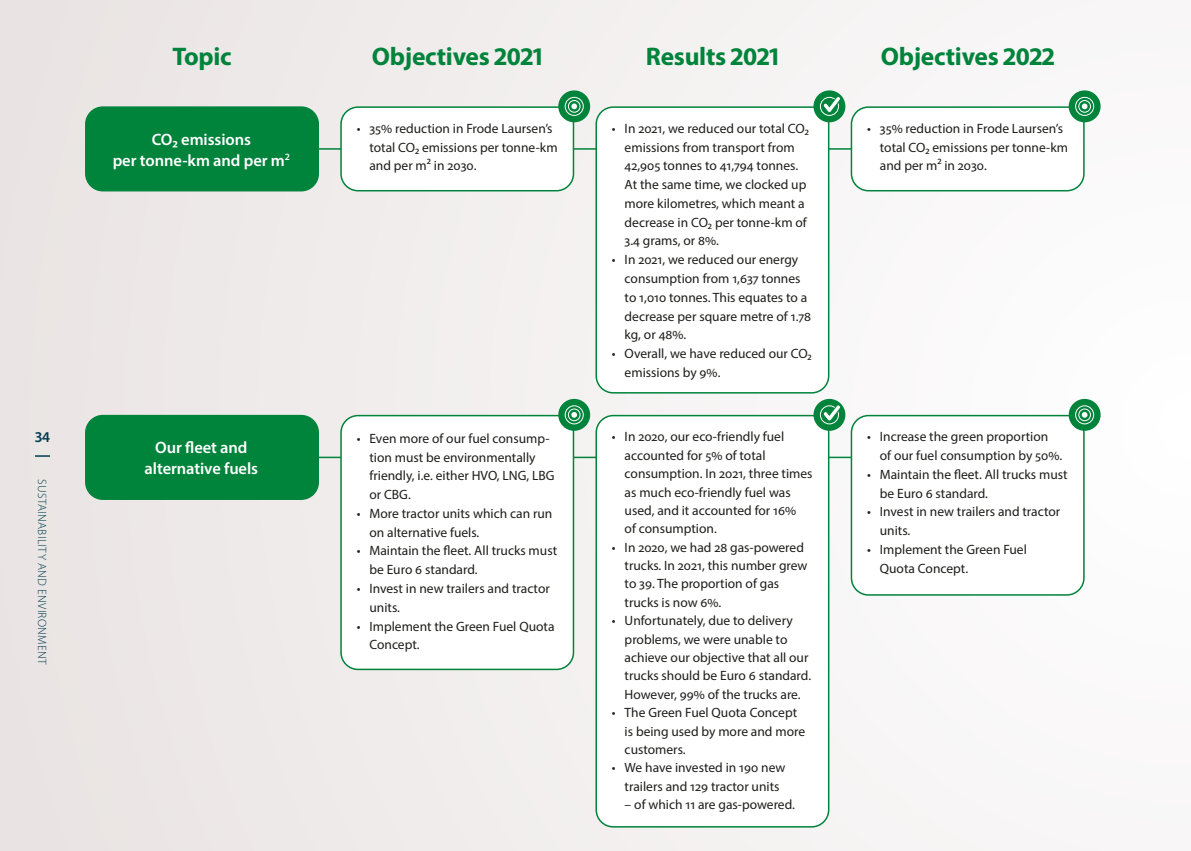
<style>
.page{position:relative;width:1191px;height:851px;background:#fff}
.page>*{position:absolute;margin:0;border:0;box-sizing:border-box;transform-origin:0 0}
.t1{font:700 25.5px "Myriad Pro";letter-spacing:-.01em;color:#00833b}
.t2{font:600 16.5px/21px "Myriad Pro";letter-spacing:-.005em;color:#fff;text-align:center}
.t3{font:600 15px "Myriad Pro";color:#003c50}
.t4{font:13.5px/18.8px "Myriad Pro";color:#1d1d1b}
.t5{font:300 12px "Myriad Pro";letter-spacing:.03em;color:#003c50}
</style>
<div class="page">
<div style="left:0;top:0;width:1191px;height:850px;background:linear-gradient(to right,#eae5e3,#fcfbfb)"></div>
<hr style="left:315px;top:148px;width:540px;height:2px;background:#00833b">
<hr style="left:315px;top:456px;width:540px;height:2px;background:#00833b">
<div style="left:596px;top:107px;width:232px;height:286px;background:#fff;border-radius:17px"></div>
<div style="left:595px;top:106px;width:234px;height:287px;border:2px solid #00833b;border-radius:17px"></div>
<div style="left:596px;top:415px;width:232px;height:411px;background:#fff;border-radius:17px"></div>
<div style="left:595px;top:415px;width:234px;height:412px;border:2px solid #00833b;border-radius:17px"></div>
<div style="left:86px;top:107px;width:232px;height:84px;background:#00833b;border-radius:17px"></div>
<div style="left:85px;top:106px;width:234px;height:85px;border:2px solid #00833b;border-radius:17px"></div>
<div style="left:86px;top:415px;width:232px;height:84px;background:#00833b;border-radius:17px"></div>
<div style="left:85px;top:415px;width:234px;height:85px;border:2px solid #00833b;border-radius:17px"></div>
<div style="left:851px;top:107px;width:233px;height:84px;background:#fff;border-radius:17px"></div>
<div style="left:850px;top:106px;width:234px;height:85px;border:2px solid #00833b;border-radius:17px"></div>
<div style="left:851px;top:415px;width:233px;height:180px;background:#fff;border-radius:17px"></div>
<div style="left:850px;top:415px;width:234px;height:180px;border:2px solid #00833b;border-radius:17px"></div>
<div style="left:341px;top:107px;width:232px;height:84px;background:#fff;border-radius:17px"></div>
<div style="left:340px;top:106px;width:234px;height:85px;border:2px solid #00833b;border-radius:17px"></div>
<div style="left:341px;top:415px;width:232px;height:254px;background:#fff;border-radius:17px"></div>
<div style="left:340px;top:415px;width:234px;height:255px;border:2px solid #00833b;border-radius:17px"></div>
<div style="left:813px;top:90px;width:32px;height:32px;background:#00833b;border-radius:50%"></div>
<div style="left:820px;top:97px;width:19px;height:19px;border:1px solid #fff;border-radius:50%"></div>
<svg style="left:822px;top:96px;width:19px;height:17px"></svg>
<div style="left:813px;top:399px;width:32px;height:32px;background:#00833b;border-radius:50%"></div>
<div style="left:820px;top:405px;width:19px;height:19px;border:1px solid #fff;border-radius:50%"></div>
<svg style="left:822px;top:405px;width:19px;height:16px"></svg>
<svg style="left:558px;top:90px;width:32px;height:32px"></svg>
<div style="left:565px;top:97px;width:19px;height:19px;border:1px solid #fff;border-radius:50%"></div>
<div style="left:568px;top:100px;width:12px;height:13px;border:1px solid #fff;border-radius:50%"></div>
<svg style="left:571px;top:103px;width:6px;height:6px"></svg>
<svg style="left:558px;top:399px;width:32px;height:32px"></svg>
<div style="left:565px;top:405px;width:19px;height:19px;border:1px solid #fff;border-radius:50%"></div>
<div style="left:568px;top:408px;width:12px;height:13px;border:1px solid #fff;border-radius:50%"></div>
<svg style="left:571px;top:412px;width:6px;height:5px"></svg>
<svg style="left:1068px;top:90px;width:32px;height:32px"></svg>
<div style="left:1075px;top:97px;width:19px;height:19px;border:1px solid #fff;border-radius:50%"></div>
<div style="left:1078px;top:100px;width:13px;height:13px;border:1px solid #fff;border-radius:50%"></div>
<svg style="left:1081px;top:103px;width:6px;height:6px"></svg>
<svg style="left:1068px;top:399px;width:32px;height:32px"></svg>
<div style="left:1075px;top:405px;width:19px;height:19px;border:1px solid #fff;border-radius:50%"></div>
<div style="left:1078px;top:408px;width:13px;height:13px;border:1px solid #fff;border-radius:50%"></div>
<svg style="left:1081px;top:412px;width:6px;height:5px"></svg>
<svg style="left:35px;top:455px;width:15px;height:1px"></svg>
<p class="t3" style="left:35px;top:427px;width:17px">34</p>
<p class="t5" style="left:49px;top:478px;width:187px;rotate:90deg">Sustainability and environment</p>
<h1 class="t1" style="left:172px;top:40px;width:61px">Topic</h1>
<h1 class="t1" style="left:372px;top:40px;width:173px">Objectives 2021</h1>
<h1 class="t1" style="left:646px;top:40px;width:135px">Results 2021</h1>
<h1 class="t1" style="left:880px;top:40px;width:175px">Objectives 2022</h1>
<p class="t2" style="left:113px;top:128px;width:179px">CO2 emissions<br>per tonne-km and per m<sup>2</sup></p>
<p class="t2" style="left:145px;top:436px;width:115px">Our fleet and alternative fuels</p>
<p class="t4" style="left:369px;top:119px;width:190px;text-indent:-13px">• 35% reduction in Frode Laursen’s total CO2 emissions per tonne-km and per m2 in 2030.</p>
<p class="t4" style="left:369px;top:428px;width:187px;text-indent:-13px">• Even more of our fuel consump&shy;tion must be environmentally friendly, i.e. either HVO, LNG, LBG or CBG.</p>
<p class="t4" style="left:369px;top:503px;width:184px;text-indent:-13px">• More tractor units which can run on alternative fuels.</p>
<p class="t4" style="left:369px;top:541px;width:189px;text-indent:-13px">• Maintain the fleet. All trucks must be Euro 6 standard.</p>
<p class="t4" style="left:369px;top:578px;width:182px;text-indent:-13px">• Invest in new trailers and tractor units.</p>
<p class="t4" style="left:369px;top:616px;width:187px;text-indent:-13px">• Implement the Green Fuel Quota<br>Concept.</p>
<p class="t4" style="left:624px;top:119px;width:186px;text-indent:-13px">• In 2021, we reduced our total CO2 emissions from transport from<br>42,905 tonnes to 41,794 tonnes.<br>At the same time, we clocked up more kilometres, which meant a decrease in CO2 per tonne-km of<br>3.4 grams, or 8%.</p>
<p class="t4" style="left:624px;top:250px;width:188px;text-indent:-13px">• In 2021, we reduced our energy consumption from 1,637 tonnes to 1,010 tonnes. This equates to a decrease per square metre of 1.78 kg, or 48%.</p>
<p class="t4" style="left:624px;top:344px;width:189px;text-indent:-13px">• Overall, we have reduced our CO2 emissions by 9%.</p>
<p class="t4" style="left:624px;top:427px;width:189px;line-height:18.3px;text-indent:-13px">• In 2020, our eco-friendly fuel accounted for 5% of total consumption. In 2021, three times as much eco-friendly fuel was used, and it accounted for 16%<br>of consumption.</p>
<p class="t4" style="left:624px;top:537px;width:184px;line-height:18.3px;text-indent:-13px">• In 2020, we had 28 gas-powered trucks. In 2021, this number grew to 39. The proportion of gas trucks is now 6%.</p>
<p class="t4" style="left:624px;top:611px;width:188px;line-height:18.3px;text-indent:-13px">• Unfortunately, due to delivery problems, we were unable to achieve our objective that all our trucks should be Euro 6 standard.<br>However, 99% of the trucks are.</p>
<p class="t4" style="left:624px;top:703px;width:182px;line-height:18.3px;text-indent:-13px">• The Green Fuel Quota Concept is being used by more and more customers.</p>
<p class="t4" style="left:612px;top:758px;width:175px;line-height:18.3px;text-align:center">• We have invested in 190 new trailers and 129 tractor units</p>
<p class="t4" style="left:624px;top:794px;width:172px">– of which 11 are gas-powered.</p>
<p class="t4" style="left:880px;top:119px;width:190px;text-indent:-13px">• 35% reduction in Frode Laursen’s total CO2 emissions per tonne-km and per m2 in 2030.</p>
<p class="t4" style="left:880px;top:427px;width:184px;text-indent:-13px">• Increase the green proportion of our fuel consumption by 50%.</p>
<p class="t4" style="left:880px;top:464px;width:189px;text-indent:-13px">• Maintain the fleet. All trucks must be Euro 6 standard.</p>
<p class="t4" style="left:880px;top:502px;width:182px;text-indent:-13px">• Invest in new trailers and tractor units.</p>
<p class="t4" style="left:880px;top:539px;width:149px;text-indent:-13px">• Implement the Green Fuel<br>Quota Concept.</p>
</div>
